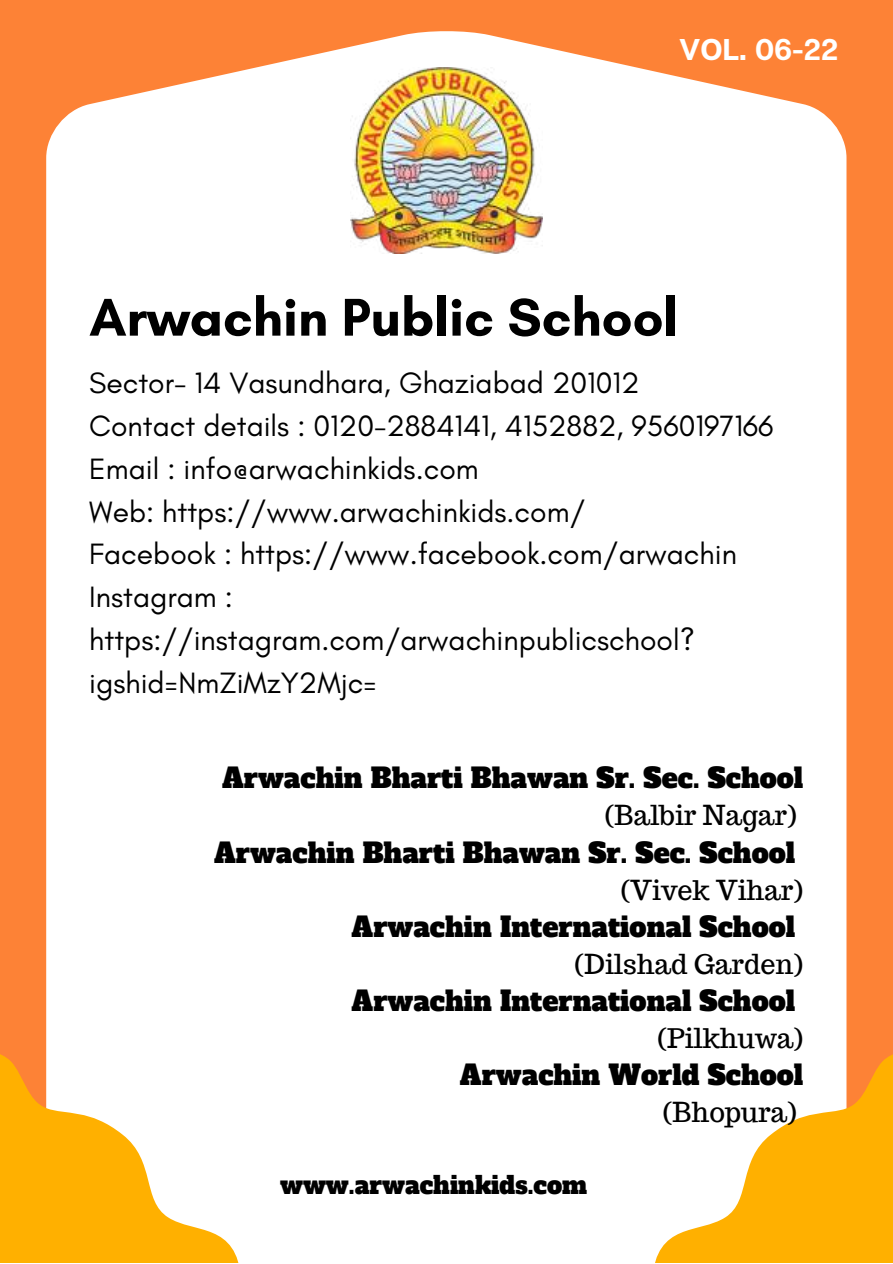
<style>
.page{position:relative;width:893px;height:1264px;background:#fff}
.page>*{position:absolute;margin:0;border:0;box-sizing:border-box;transform-origin:0 0}
.t1{font:700 54.15px "Glacial Indifference";color:#000}
.t2{font:30px/42.8px "Glacial Indifference";color:#000}
.t3{font:700 30px "Articulat CF";color:#fff}
.t4{font:27px "Alfa Slab One";color:#000}
.t5{font:27px "Trocchi";color:#000}
.t6{font:24px "Alfa Slab One";color:#000}
</style>
<div class="page">
<div style="left:0;top:0;width:892px;height:1262px;background:#fd8236"></div>
<div style="left:46px;top:31px;width:800px;height:1231px;background:#fff"></div>
<svg style="left:652px;top:1050px;width:240px;height:212px;background:#fed681"></svg>
<svg style="left:0;top:1050px;width:241px;height:212px;background:#fed47a"></svg>
<img style="left:350px;top:67px;width:192px;height:187px">
<p class="t3" style="left:679px;top:30px;width:160px">VOL. 06-22</p>
<h1 class="t1" style="left:89px;top:284px;width:590px">Arwachin Public School</h1>
<p class="t2" style="left:89px;top:361px;width:685px">Sector- 14 Vasundhara, Ghaziabad 201012<br>Contact details : 0120-2884141, 4152882, 9560197166<br>Email : info@arwachinkids.com<br>Web: https://www.arwachinkids.com/<br>Facebook : https://www.facebook.com/arwachin Instagram : https://instagram.com/arwachinpublicschool? igshid=NmZiMzY2Mjc=</p>
<p class="t4" style="left:222px;top:760px;width:582px">Arwachin Bharti Bhawan Sr. Sec. School</p>
<p class="t5" style="left:604px;top:798px;width:193px">(Balbir Nagar)</p>
<p class="t4" style="left:214px;top:834px;width:582px">Arwachin Bharti Bhawan Sr. Sec. School</p>
<p class="t5" style="left:621px;top:872px;width:184px">(Vivek Vihar)</p>
<p class="t4" style="left:351px;top:908px;width:445px">Arwachin International School</p>
<p class="t5" style="left:574px;top:946px;width:230px">(Dilshad Garden)</p>
<p class="t4" style="left:351px;top:983px;width:445px">Arwachin International School</p>
<p class="t5" style="left:657px;top:1020px;width:147px">(Pilkhuwa)</p>
<p class="t4" style="left:460px;top:1057px;width:345px">Arwachin World School</p>
<p class="t5" style="left:662px;top:1094px;width:136px">(Bhopura)</p>
<p class="t6" style="left:280px;top:1169px;width:309px">www.arwachinkids.com</p>
</div>
